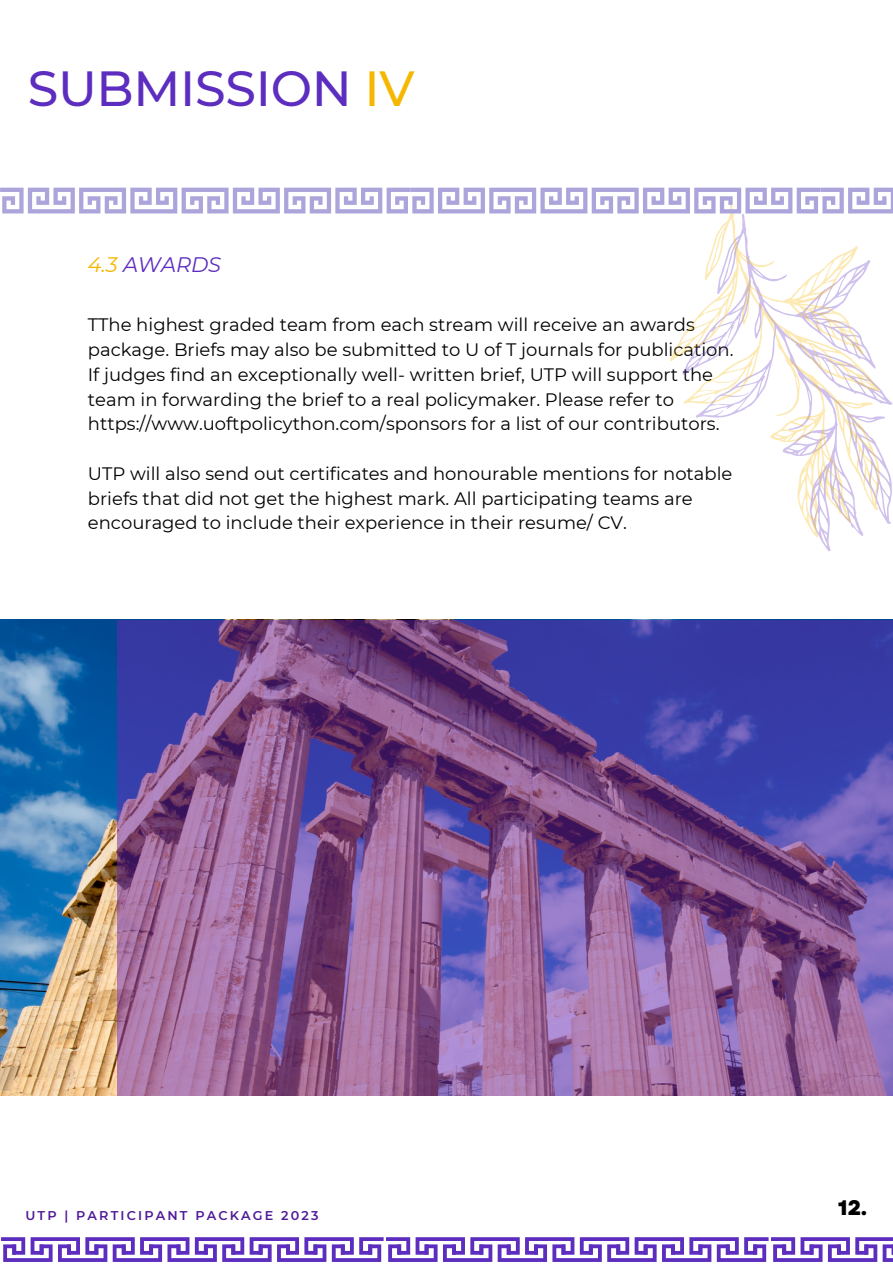
<style>
.page{position:relative;width:893px;height:1264px;background:#fff}
.page>*{position:absolute;margin:0;border:0;box-sizing:border-box;transform-origin:0 0}
.t1{font:500 49.2px "Montserrat";letter-spacing:-.005em;color:#5c2dbf}
.t2{font:italic 21px "Montserrat";letter-spacing:-.005em;color:#5c2dbf}
.t3{font:800 21px "Garet";color:#000}
.t4{font:18px/24.8px "Montserrat";color:#000}
.t5{font:600 12.75px "Montserrat";letter-spacing:.17em;color:#501a96}
.s1{color:#f5b700}
</style>
<div class="page">
<svg style="left:816px;top:389px;width:76px;height:162px"></svg>
<svg style="left:670px;top:213px;width:210px;height:324px"></svg>
<svg style="left:0;top:188px;width:892px;height:25px"></svg>
<svg style="left:1px;top:1237px;width:891px;height:24px"></svg>
<img style="left:0;top:620px;width:117px;height:475px">
<svg style="left:117px;top:620px;width:775px;height:475px;background:#7a5699"></svg>
<h1 class="t1" style="left:28px;top:58px;width:388px">SUBMISSION <span class="s1">IV</span></h1>
<p class="t2" style="left:88px;top:251px;width:135px"><span class="s1">4.3</span> AWARDS</p>
<p class="t4" style="left:88px;top:312px;width:647px">TThe highest graded team from each stream will receive an awards package. Briefs may also be submitted to U of T journals for publication.<br>If judges find an exceptionally well- written brief, UTP will support the team in forwarding the brief to a real policymaker. Please refer to https://www.uoftpolicython.com/sponsors for a list of our contributors.</p>
<p class="t4" style="left:88px;top:461px;width:646px">UTP will also send out certificates and honourable mentions for notable briefs that did not get the highest mark. All participating teams are encouraged to include their experience in their resume/ CV.</p>
<p class="t5" style="left:25px;top:1207px;width:294px">UTP | PARTICIPANT PACKAGE 2023</p>
<p class="t3" style="left:838px;top:1191px;width:30px">12.</p>
</div>
